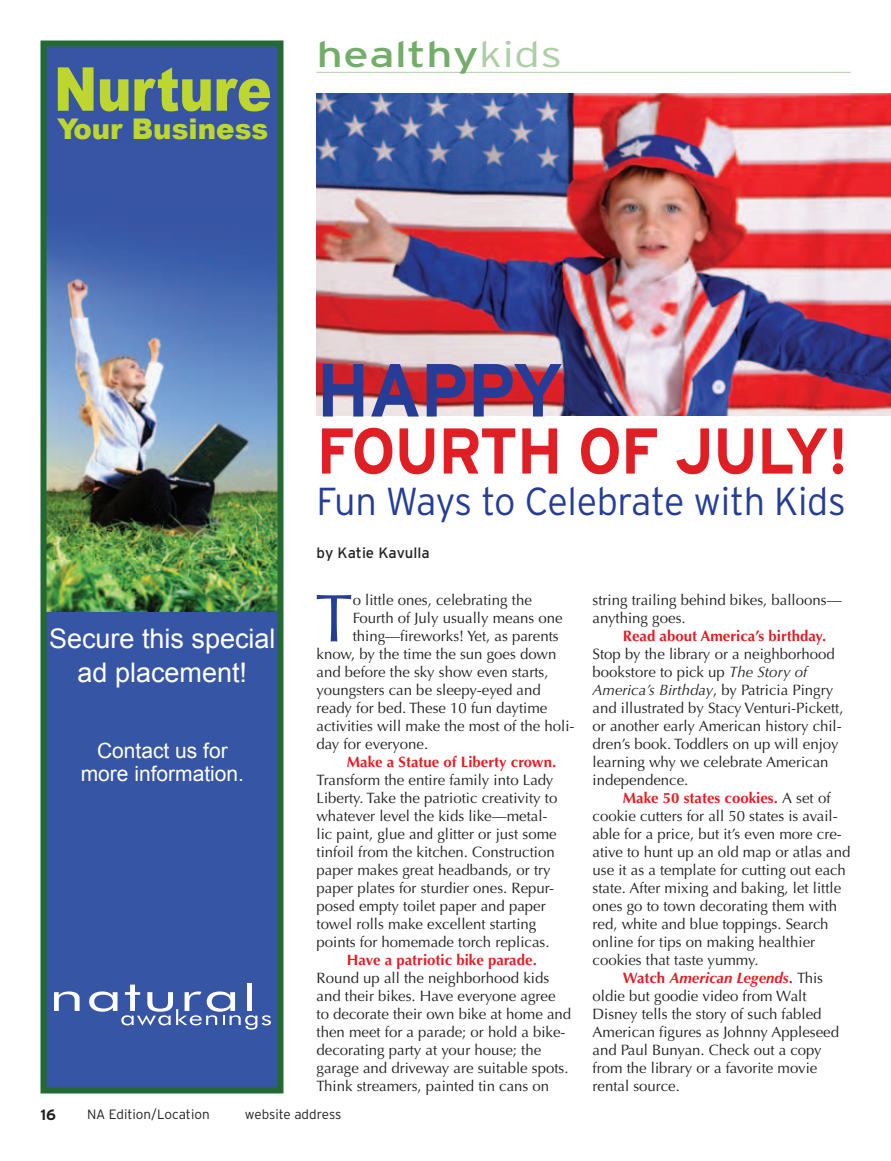
<style>
.page{position:relative;width:891px;height:1161px;background:#fff}
.page>*{position:absolute;margin:0;border:0;box-sizing:border-box;transform-origin:0 0}
.t1{font:700 75px "Interstate";letter-spacing:-.02em;color:#253d96;scale:.95 1}
.t2{font:67.5px "Optima";color:#253d96}
.t3{font:700 64.5px "Interstate";letter-spacing:-.02em;color:#e01f25;scale:.95 1}
.t4{font:900 60.6px "Arial";letter-spacing:-.01em;color:#bed630;scale:.86 1}
.t5{font:300 39px "Interstate";letter-spacing:-.01em;color:#253d96}
.t6{font:36px "Interstate";color:#73ae69;scale:1.3 1}
.t7{font:900 28.5px "Arial";color:#bed630}
.t8{font:27px/34.5px "Arial";color:#fff;text-align:center}
.t9{font:21px/22.5px "Arial";color:#fff;text-align:center}
.t10{font:15px/18px "Optima";color:#231f20}
.t11{font:700 15px "Optima";color:#e01f25}
.t12{font:italic 700 15px "Optima";color:#e01f25}
.t13{font:15px "Interstate";color:#231f20}
.t14{font:700 15px "Interstate";color:#231f20}
.t15{font:300 13.5px "Interstate";color:#231f20}
.s1{font-weight:300;color:#aecea5}
.s2{font-style:italic}
.s3{font-weight:400;color:#231f20}
.s4{font-style:normal}
.s5{font-weight:400;font-style:normal;color:#231f20}
</style>
<div class="page">
<img style="left:316px;top:93px;width:575px;height:323px">
<hr style="left:316px;top:72px;width:534px;height:1px;background:#aecea5">
<div style="left:44px;top:44px;width:236px;height:1046px;background:#3755a5"></div>
<img style="left:47px;top:243px;width:230px;height:369px">
<div style="left:40px;top:40px;width:244px;height:1054px;border:6px solid #246833"></div>
<svg style="left:54px;top:991px;width:26px;height:20px"></svg>
<div style="left:247px;top:984px;width:5px;height:27px;background:#fff"></div>
<svg style="left:89px;top:985px;width:182px;height:45px"></svg>
<h3 class="t4" style="left:54px;top:45px;width:255px">Nurture</h3>
<h3 class="t7" style="left:57px;top:108px;width:213px">Your Business</h3>
<h3 class="t6" style="left:316px;top:34px;width:191px">healthy<span class="s1">kids</span></h3>
<h3 class="t8" style="left:49px;top:621px;width:228px">Secure this special ad placement!</h3>
<h3 class="t9" style="left:81px;top:740px;width:165px">Contact us for more information.</h3>
<h1 class="t1" style="left:316px;top:348px;width:261px">HAPPY</h1>
<h3 class="t3" style="left:317px;top:415px;width:561px">FOURTH OF JULY!</h3>
<h3 class="t5" style="left:316px;top:479px;width:531px">Fun Ways to Celebrate with Kids</h3>
<p class="t13" style="left:316px;top:544px;width:115px">by Katie Kavulla</p>
<h2 class="t2" style="left:315px;top:579px;width:39px">T</h2>
<p class="t10" style="left:353px;top:591px;width:181px">o little ones, celebrating the</p>
<p class="t10" style="left:353px;top:609px;width:211px">Fourth of July usually means one</p>
<p class="t10" style="left:353px;top:627px;width:207px">thing—fireworks! Yet, as parents</p>
<p class="t10" style="left:317px;top:645px;width:242px">know, by the time the sun goes down</p>
<p class="t10" style="left:317px;top:663px;width:233px">and before the sky show even starts,</p>
<p class="t10" style="left:317px;top:681px;width:226px">youngsters can be sleepy-eyed and</p>
<p class="t10" style="left:317px;top:699px;width:232px">ready for bed. These 10 fun daytime</p>
<p class="t10" style="left:317px;top:717px;width:259px">activities will make the most of the holi-</p>
<p class="t10" style="left:317px;top:735px;width:113px">day for everyone.</p>
<p class="t11" style="left:347px;top:753px;width:211px">Make a Statue of Liberty crown.</p>
<p class="t10" style="left:317px;top:771px;width:242px">Transform the entire family into Lady Liberty. Take the patriotic creativity to whatever level the kids like—metal&shy;lic paint, glue and glitter or just some tinfoil from the kitchen. Construction paper makes great headbands, or try paper plates for sturdier ones. Repur&shy;posed empty toilet paper and paper towel rolls make excellent starting points for homemade torch replicas.</p>
<p class="t11" style="left:347px;top:951px;width:191px">Have a patriotic bike parade.</p>
<p class="t10" style="left:317px;top:969px;width:256px">Round up all the neighborhood kids and their bikes. Have everyone agree to decorate their own bike at home and then meet for a parade; or hold a bike&shy;decorating party at your house; the garage and driveway are suitable spots.<br>Think streamers, painted tin cans on</p>
<p class="t10" style="left:593px;top:591px;width:251px">string trailing behind bikes, balloons— anything goes.</p>
<p class="t11" style="left:623px;top:627px;width:205px">Read about America’s birthday.</p>
<p class="t10" style="left:593px;top:645px;width:252px">Stop by the library or a neighborhood bookstore to pick up <span class="s2">The Story of America’s Birthday</span>, by Patricia Pingry and illustrated by Stacy Venturi-Pickett, or another early American history chil&shy;dren’s book. Toddlers on up will enjoy learning why we celebrate American independence.</p>
<p class="t11" style="left:623px;top:789px;width:209px">Make 50 states cookies. <span class="s3">A set of</span></p>
<p class="t10" style="left:593px;top:807px;width:247px">cookie cutters for all 50 states is avail-</p>
<p class="t10" style="left:593px;top:825px;width:251px">able for a price, but it’s even more cre-</p>
<p class="t10" style="left:593px;top:843px;width:259px">ative to hunt up an old map or atlas and</p>
<p class="t10" style="left:593px;top:861px;width:255px">use it as a template for cutting out each</p>
<p class="t10" style="left:593px;top:879px;width:250px">state. After mixing and baking, let little</p>
<p class="t10" style="left:593px;top:897px;width:246px">ones go to town decorating them with</p>
<p class="t10" style="left:593px;top:915px;width:238px">red, white and blue toppings. Search</p>
<p class="t10" style="left:593px;top:933px;width:224px">online for tips on making healthier</p>
<p class="t10" style="left:593px;top:951px;width:167px">cookies that taste yummy.</p>
<p class="t12" style="left:623px;top:969px;width:202px"><span class="s4">Watch</span> American Legends<span class="s4">.</span> <span class="s5">This</span></p>
<p class="t10" style="left:593px;top:987px;width:215px">oldie but goodie video from Walt</p>
<p class="t10" style="left:593px;top:1005px;width:231px">Disney tells the story of such fabled</p>
<p class="t10" style="left:593px;top:1023px;width:248px">American figures as Johnny Appleseed</p>
<p class="t10" style="left:593px;top:1041px;width:231px">and Paul Bunyan. Check out a copy</p>
<p class="t10" style="left:593px;top:1059px;width:226px">from the library or a favorite movie</p>
<p class="t10" style="left:593px;top:1077px;width:89px">rental source.</p>
<p class="t14" style="left:40px;top:1106px;width:17px">16</p>
<p class="t15" style="left:87px;top:1106px;width:124px">NA Edition/Location</p>
<p class="t15" style="left:245px;top:1106px;width:98px">website address</p>
</div>
